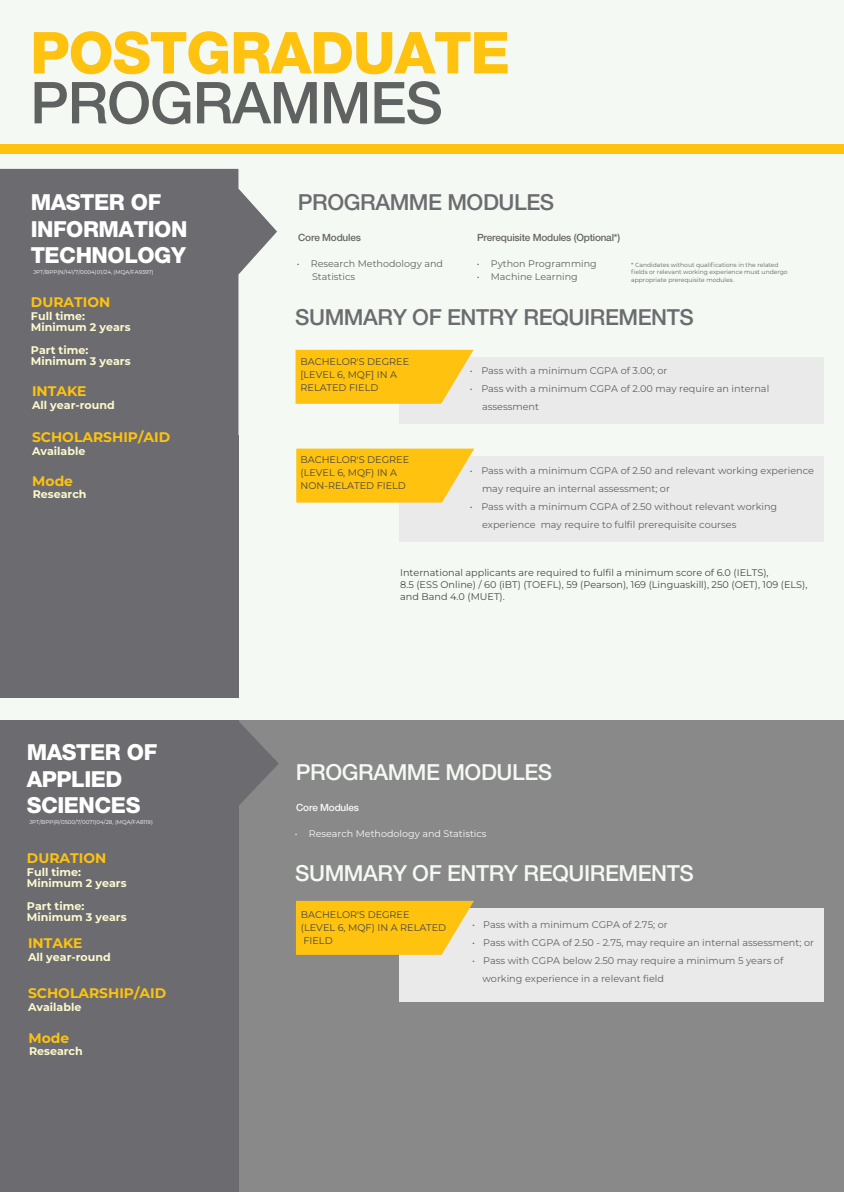
<style>
.page{position:relative;width:844px;height:1192px;background:#fff}
.page>*{position:absolute;margin:0;border:0;box-sizing:border-box;transform-origin:0 0}
.t1{font:800 57.8px "Helvetica Neue LT Std";letter-spacing:-.02em;color:#fec20f}
.t2{font:500 57.8px "Helvetica Neue LT Std";letter-spacing:-.02em;color:#606161}
.t3{font:800 22.2px/26.6px "Helvetica Neue LT Std";letter-spacing:-.02em;color:#fff}
.t4{font:500 22.2px "Helvetica Neue LT Std";letter-spacing:-.02em;color:#6c6c70}
.t5{font:500 22.2px "Helvetica Neue LT Std";letter-spacing:-.02em;color:#f4f9f3}
.t6{font:700 13.8px "Montserrat";color:#fec20f}
.t7{font:700 11px/11.2px "Montserrat";color:#fcf9ce}
.t8{font:500 10px "Helvetica Neue LT Std";letter-spacing:-.02em;color:#68665f}
.t9{font:500 10px "Helvetica Neue LT Std";letter-spacing:-.02em;color:#f9f9f9}
.t10{font:100 9.6px/18px "Montserrat";color:#606161}
.t11{font:100 9.6px/11.6px "Montserrat";color:#494848}
.t12{font:100 9.6px/13.2px "Montserrat";color:#474748}
.t13{font:9.6px/13px "Montserrat";color:#606161}
.t14{font:9.6px "Montserrat";color:#f9f9f9}
.t15{font:6px/7.2px "Montserrat";color:#606161}
.t16{font:5.6px "Montserrat";color:#fff}
</style>
<div class="page">
<div style="left:0;top:720px;width:844px;height:472px;background:#89898a"></div>
<div style="left:0;top:0;width:844px;height:718px;background:#f4f9f3"></div>
<div style="left:0;top:144px;width:844px;height:10px;background:#fec20f"></div>
<div style="left:0;top:436px;width:239px;height:756px;background:#6c6c70"></div>
<svg style="left:0;top:169px;width:277px;height:267px;background:#7b7c7f"></svg>
<div style="left:400px;top:909px;width:424px;height:93px;background:#eaeaea"></div>
<svg style="left:296px;top:901px;width:178px;height:54px;background:#fbc522"></svg>
<div style="left:400px;top:456px;width:424px;height:86px;background:#eaeaea"></div>
<svg style="left:296px;top:449px;width:178px;height:54px;background:#fcc524"></svg>
<div style="left:400px;top:358px;width:424px;height:66px;background:#eaeaea"></div>
<svg style="left:296px;top:350px;width:178px;height:54px;background:#fcc523"></svg>
<svg style="left:239px;top:722px;width:40px;height:83px"></svg>
<div style="left:0;top:698px;width:844px;height:22px;background:#f4f9f3"></div>
<h1 class="t1" style="left:30px;top:18px;width:481px">POSTGRADUATE</h1>
<h1 class="t2" style="left:30px;top:68px;width:414px">PROGRAMMES</h1>
<h2 class="t3" style="left:31px;top:189px;width:158px">MASTER OF<br>INFORMATION<br>TECHNOLOGY</h2>
<p class="t16" style="left:34px;top:268px;width:122px">JPT/BPP(N/141/7/0004)01/24, (MQA/FA9397)</p>
<h3 class="t6" style="left:31px;top:292px;width:81px">DURATION</h3>
<p class="t7" style="left:31px;top:310px;width:101px">Full time:<br>Minimum 2 years</p>
<p class="t7" style="left:31px;top:343px;width:101px">Part time:<br>Minimum 3 years</p>
<h3 class="t6" style="left:32px;top:381px;width:56px">INTAKE</h3>
<p class="t7" style="left:32px;top:399px;width:84px">All year-round</p>
<h3 class="t6" style="left:32px;top:427px;width:140px">SCHOLARSHIP/AID</h3>
<p class="t7" style="left:32px;top:445px;width:55px">Available</p>
<h3 class="t6" style="left:32px;top:471px;width:42px">Mode</h3>
<p class="t7" style="left:33px;top:488px;width:55px">Research</p>
<h2 class="t3" style="left:27px;top:739px;width:132px">MASTER OF<br>APPLIED<br>SCIENCES</h2>
<p class="t16" style="left:30px;top:818px;width:125px">JPT/BPP(R/0500/7/0071)04/28, (MQA/FA8119)</p>
<h3 class="t6" style="left:27px;top:848px;width:81px">DURATION</h3>
<p class="t7" style="left:27px;top:866px;width:101px">Full time:<br>Minimum 2 years</p>
<p class="t7" style="left:27px;top:899px;width:101px">Part time:<br>Minimum 3 years</p>
<h3 class="t6" style="left:28px;top:933px;width:56px">INTAKE</h3>
<p class="t7" style="left:28px;top:951px;width:84px">All year-round</p>
<h3 class="t6" style="left:28px;top:983px;width:140px">SCHOLARSHIP/AID</h3>
<p class="t7" style="left:28px;top:1001px;width:55px">Available</p>
<h3 class="t6" style="left:29px;top:1028px;width:42px">Mode</h3>
<p class="t7" style="left:29px;top:1045px;width:55px">Research</p>
<h2 class="t4" style="left:298px;top:189px;width:258px">PROGRAMME MODULES</h2>
<p class="t8" style="left:298px;top:231px;width:64px">Core Modules</p>
<p class="t8" style="left:477px;top:232px;width:145px">Prerequisite Modules (Optional*)</p>
<p class="t13" style="left:312px;top:257px;width:132px;text-indent:-15px">• Research Methodology and<br>Statistics</p>
<p class="t13" style="left:477px;top:257px;width:122px">• Python Programming</p>
<p class="t13" style="left:477px;top:270px;width:103px">• Machine Learning</p>
<p class="t15" style="left:631px;top:261px;width:158px">* Candidates without qualifications in the related fields or relevant working experience must undergo appropriate prerequisite modules.</p>
<h2 class="t4" style="left:295px;top:303px;width:400px">SUMMARY OF ENTRY REQUIREMENTS</h2>
<p class="t12" style="left:301px;top:354px;width:110px">BACHELOR'S DEGREE [LEVEL 6, MQF] IN A<br>RELATED FIELD</p>
<p class="t10" style="left:470px;top:362px;width:199px">• Pass with a minimum CGPA of 3.00; or</p>
<p class="t10" style="left:482px;top:380px;width:289px;text-indent:-12px">• Pass with a minimum CGPA of 2.00 may require an internal assessment</p>
<p class="t12" style="left:301px;top:452px;width:110px">BACHELOR'S DEGREE (LEVEL 6, MQF) IN A<br>NON-RELATED FIELD</p>
<p class="t10" style="left:482px;top:461px;width:334px;text-indent:-12px">• Pass with a minimum CGPA of 2.50 and relevant working experience may require an internal assessment; or</p>
<p class="t10" style="left:482px;top:497px;width:297px;text-indent:-12px">• Pass with a minimum CGPA of 2.50 without relevant working experience may require to fulfil prerequisite courses</p>
<p class="t11" style="left:400px;top:567px;width:409px">International applicants are required to fulfil a minimum score of 6.0 (IELTS),<br>8.5 (ESS Online) / 60 (iBT) (TOEFL), 59 (Pearson), 169 (Linguaskill), 250 (OET), 109 (ELS), and Band 4.0 (MUET).</p>
<h2 class="t5" style="left:296px;top:759px;width:258px">PROGRAMME MODULES</h2>
<p class="t9" style="left:296px;top:801px;width:64px">Core Modules</p>
<p class="t14" style="left:295px;top:827px;width:193px">• Research Methodology and Statistics</p>
<h2 class="t5" style="left:295px;top:859px;width:400px">SUMMARY OF ENTRY REQUIREMENTS</h2>
<p class="t12" style="left:301px;top:907px;width:147px">BACHELOR'S DEGREE<br>(LEVEL 6, MQF) IN A RELATED<br>FIELD</p>
<p class="t10" style="left:472px;top:916px;width:197px">• Pass with a minimum CGPA of 2.75; or</p>
<p class="t10" style="left:472px;top:934px;width:343px">• Pass with CGPA of 2.50 - 2.75, may require an internal assessment; or</p>
<p class="t10" style="left:482px;top:952px;width:302px;text-indent:-10px">• Pass with CGPA below 2.50 may require a minimum 5 years of working experience in a relevant field</p>
</div>
